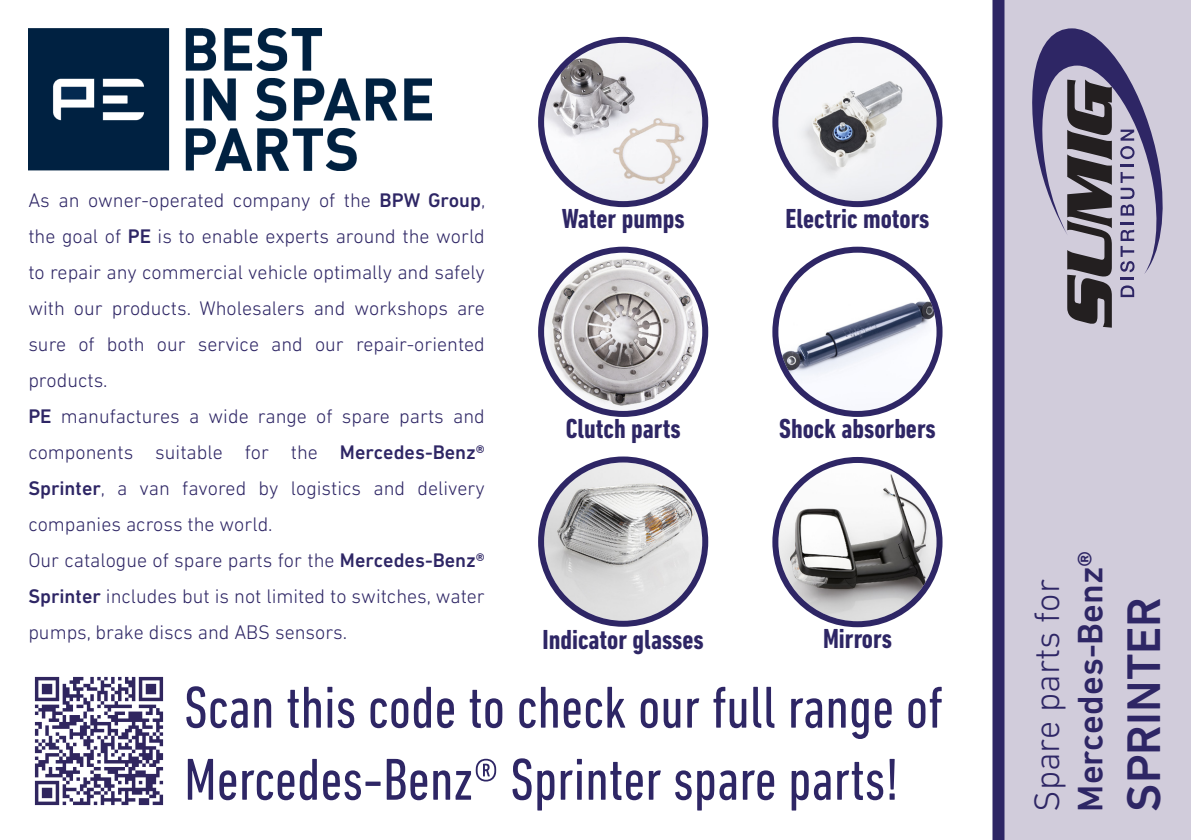
<style>
.page{position:relative;width:1191px;height:840px;background:#fff}
.page>*{position:absolute;margin:0;border:0;box-sizing:border-box;transform-origin:0 0}
.t1{font:condensed 60px/72px "DIN Next LT Pro";color:#2e2665}
.t2{font:500 48px "DIN Next LT Pro";color:#2e2665}
.t3{font:500 36px "DIN Next LT Pro";color:#2e2665}
.t4{font:300 36px "DIN Next LT Pro";color:#2e2665}
.t5{font:700 condensed 28px "DIN Next LT Pro";color:#2e2665}
.t6{font:300 20px/36px "DIN Next LT Pro";color:#2e2665;text-align:justify}
.s1{font-weight:500}
</style>
<div class="page">
<svg style="left:992px;top:0;width:199px;height:839px;background:#c4bfd1"></svg>
<img style="left:28px;top:28px;width:403px;height:142px">
<img style="left:34px;top:676px;width:130px;height:130px">
<img style="left:544px;top:462px;width:158px;height:158px;border-radius:79px">
<div style="left:538px;top:456px;width:170px;height:170px;border:6px solid #2e2665;border-radius:50%"></div>
<img style="left:778px;top:462px;width:158px;height:159px;border-radius:79px">
<div style="left:772px;top:456px;width:170px;height:171px;border:6px solid #2e2665;border-radius:50%"></div>
<svg style="left:1032px;top:28px;width:130px;height:299px;background:#948fa4"></svg>
<img style="left:544px;top:252px;width:158px;height:158px;border-radius:79px">
<div style="left:538px;top:246px;width:170px;height:170px;border:6px solid #2e2665;border-radius:50%"></div>
<img style="left:778px;top:252px;width:158px;height:158px;border-radius:79px">
<div style="left:772px;top:246px;width:170px;height:170px;border:6px solid #2e2665;border-radius:50%"></div>
<img style="left:544px;top:43px;width:158px;height:158px;border-radius:79px">
<div style="left:538px;top:37px;width:170px;height:170px;border:6px solid #2e2665;border-radius:50%"></div>
<img style="left:778px;top:43px;width:158px;height:158px;border-radius:79px">
<div style="left:772px;top:37px;width:170px;height:170px;border:6px solid #2e2665;border-radius:50%"></div>
<p class="t6" style="left:28px;top:182px;width:458px">As an owner-operated company of the <span class="s1">BPW Group</span>, the goal of <span class="s1">PE</span> is to enable experts around the world to repair any commercial vehicle optimally and safely with our products. Wholesalers and workshops are sure of both our service and our repair-oriented products.</p>
<p class="t6" style="left:28px;top:398px;width:458px"><span class="s1">PE</span> manufactures a wide range of spare parts and components suitable for the <span class="s1">Mercedes-Benz® Sprinter</span>, a van favored by logistics and delivery companies across the world.</p>
<p class="t6" style="left:28px;top:542px;width:458px">Our catalogue of spare parts for the <span class="s1">Mercedes-Benz® Sprinter</span> includes but is not limited to switches, water pumps, brake discs and ABS sensors.</p>
<p class="t5" style="left:561px;top:203px;width:124px">Water pumps</p>
<p class="t5" style="left:785px;top:203px;width:145px">Electric motors</p>
<p class="t5" style="left:566px;top:412px;width:116px">Clutch parts</p>
<p class="t5" style="left:779px;top:412px;width:158px">Shock absorbers</p>
<p class="t5" style="left:542px;top:623px;width:163px">Indicator glasses</p>
<p class="t5" style="left:823px;top:622px;width:70px">Mirrors</p>
<p class="t1" style="left:184px;top:670px;width:760px">Scan this code to check our full range of<br>Mercedes-Benz® Sprinter spare parts!</p>
<p class="t4" style="left:1026px;top:811px;width:234px;rotate:-90deg">Spare parts for</p>
<p class="t3" style="left:1069px;top:811px;width:262px;rotate:-90deg">Mercedes-Benz®</p>
<p class="t2" style="left:1115px;top:811px;width:216px;rotate:-90deg">SPRINTER</p>
</div>
